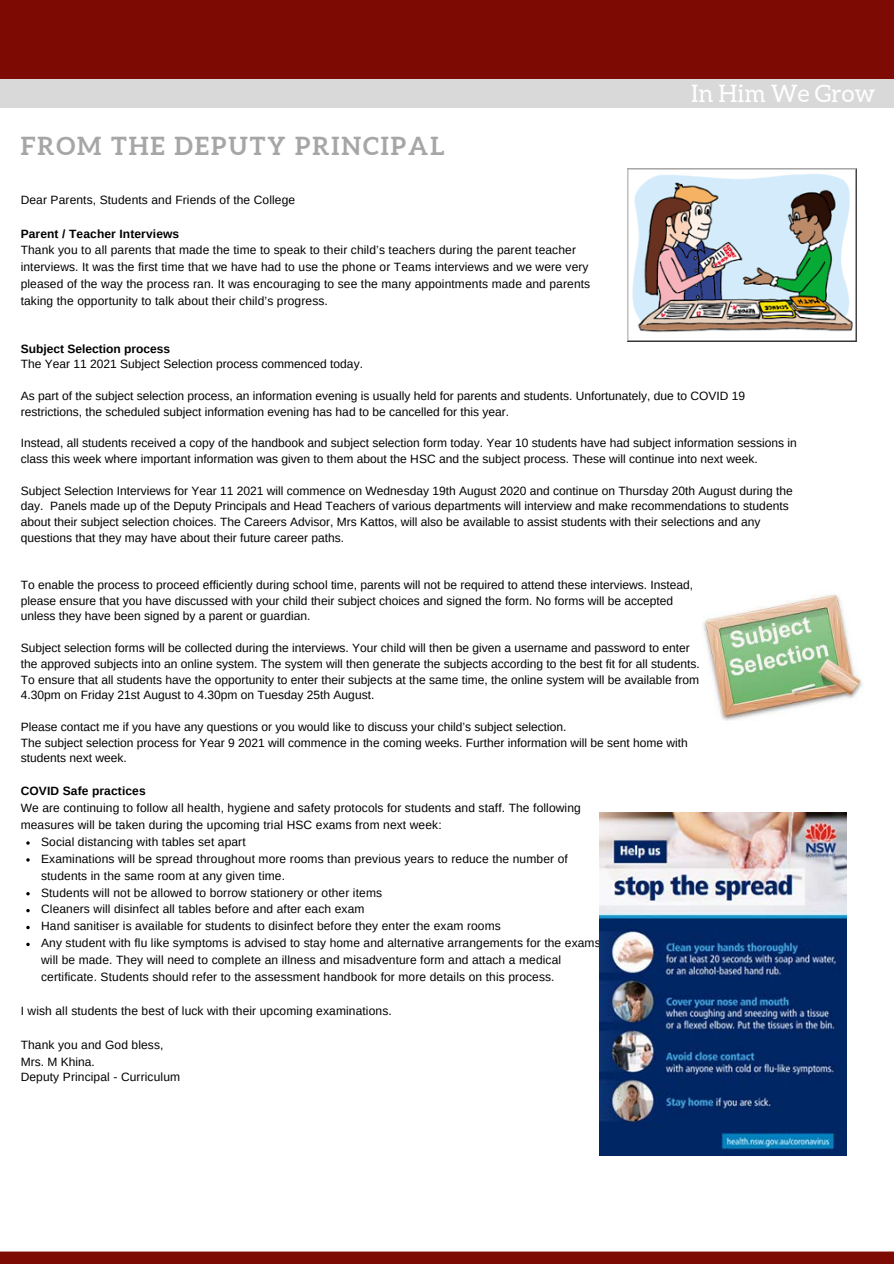
<style>
.page{position:relative;width:894px;height:1264px;background:#fff}
.page>*{position:absolute;margin:0;border:0;box-sizing:border-box;transform-origin:0 0}
.t1{font:700 24.9px "Aleo";letter-spacing:.08em;color:#a6a6a6}
.t2{font:24px "Aleo";color:#fff}
.t3{font:12px/17px "Arimo";color:#000}
.t4{font:700 12px "Arimo";letter-spacing:.01em;color:#000}
</style>
<div class="page">
<div style="left:0;top:0;width:893px;height:1263px;background:#7d0a03"></div>
<div style="left:0;top:94px;width:893px;height:1169px;background:#fff"></div>
<div style="left:0;top:79px;width:893px;height:29px;background:#d9d9d9"></div>
<svg style="left:26px;top:841px;width:4px;height:3px"></svg>
<svg style="left:26px;top:858px;width:4px;height:3px"></svg>
<svg style="left:26px;top:892px;width:4px;height:3px"></svg>
<svg style="left:26px;top:909px;width:4px;height:3px"></svg>
<svg style="left:26px;top:925px;width:4px;height:4px"></svg>
<svg style="left:26px;top:942px;width:4px;height:4px"></svg>
<svg style="left:0;top:1251px;width:893px;height:12px;background:#82150e"></svg>
<img style="left:627px;top:169px;width:229px;height:172px">
<img style="left:703px;top:594px;width:160px;height:127px">
<img style="left:599px;top:812px;width:247px;height:343px">
<h1 class="t1" style="left:21px;top:132px;width:425px">FROM THE DEPUTY PRINCIPAL</h1>
<p class="t3" style="left:21px;top:191px;width:276px">Dear Parents, Students and Friends of the College</p>
<p class="t4" style="left:21px;top:225px;width:160px">Parent / Teacher Interviews</p>
<p class="t3" style="left:21px;top:242px;width:571px">Thank you to all parents that made the time to speak to their child’s teachers during the parent teacher interviews. It was the first time that we have had to use the phone or Teams interviews and we were very pleased of the way the process ran. It was encouraging to see the many appointments made and parents taking the opportunity to talk about their child’s progress.</p>
<h2 class="t2" style="left:691px;top:80px;width:185px">In Him We Grow</h2>
<p class="t4" style="left:21px;top:340px;width:151px">Subject Selection process</p>
<p class="t3" style="left:21px;top:356px;width:344px">The Year 11 2021 Subject Selection process commenced today.</p>
<p class="t3" style="left:21px;top:388px;width:725px;line-height:15.8px">As part of the subject selection process, an information evening is usually held for parents and students. Unfortunately, due to COVID 19 restrictions, the scheduled subject information evening has had to be cancelled for this year.</p>
<p class="t3" style="left:21px;top:435px;width:777px;line-height:15.8px">Instead, all students received a copy of the handbook and subject selection form today. Year 10 students have had subject information sessions in class this week where important information was given to them about the HSC and the subject process. These will continue into next week.</p>
<p class="t3" style="left:21px;top:482px;width:773px;line-height:15.8px">Subject Selection Interviews for Year 11 2021 will commence on Wednesday 19th August 2020 and continue on Thursday 20th August during the day. Panels made up of the Deputy Principals and Head Teachers of various departments will interview and make recommendations to students about their subject selection choices. The Careers Advisor, Mrs Kattos, will also be available to assist students with their selections and any questions that they may have about their future career paths.</p>
<p class="t3" style="left:21px;top:577px;width:673px;line-height:15.8px">To enable the process to proceed efficiently during school time, parents will not be required to attend these interviews. Instead, please ensure that you have discussed with your child their subject choices and signed the form. No forms will be accepted unless they have been signed by a parent or guardian.</p>
<p class="t3" style="left:21px;top:640px;width:680px;line-height:15.8px">Subject selection forms will be collected during the interviews. Your child will then be given a username and password to enter the approved subjects into an online system. The system will then generate the subjects according to the best fit for all students.<br>To ensure that all students have the opportunity to enter their subjects at the same time, the online system will be available from 4.30pm on Friday 21st August to 4.30pm on Tuesday 25th August.</p>
<p class="t3" style="left:21px;top:718px;width:668px;line-height:15.8px">Please contact me if you have any questions or you would like to discuss your child’s subject selection.<br>The subject selection process for Year 9 2021 will commence in the coming weeks. Further information will be sent home with students next week.</p>
<p class="t4" style="left:21px;top:782px;width:126px">COVID Safe practices</p>
<p class="t3" style="left:21px;top:799px;width:561px">We are continuing to follow all health, hygiene and safety protocols for students and staff. The following measures will be taken during the upcoming trial HSC exams from next week:</p>
<p class="t3" style="left:41px;top:833px;width:561px">Social distancing with tables set apart<br>Examinations will be spread throughout more rooms than previous years to reduce the number of students in the same room at any given time.<br>Students will not be allowed to borrow stationery or other items<br>Cleaners will disinfect all tables before and after each exam<br>Hand sanitiser is available for students to disinfect before they enter the exam rooms<br>Any student with flu like symptoms is advised to stay home and alternative arrangements for the exams will be made. They will need to complete an illness and misadventure form and attach a medical certificate. Students should refer to the assessment handbook for more details on this process.</p>
<p class="t3" style="left:21px;top:1002px;width:372px">I wish all students the best of luck with their upcoming examinations.</p>
<p class="t3" style="left:21px;top:1035px;width:144px">Thank you and God bless,<br>Mrs. M Khina.</p>
<p class="t3" style="left:21px;top:1068px;width:161px">Deputy Principal - Curriculum</p>
</div>
